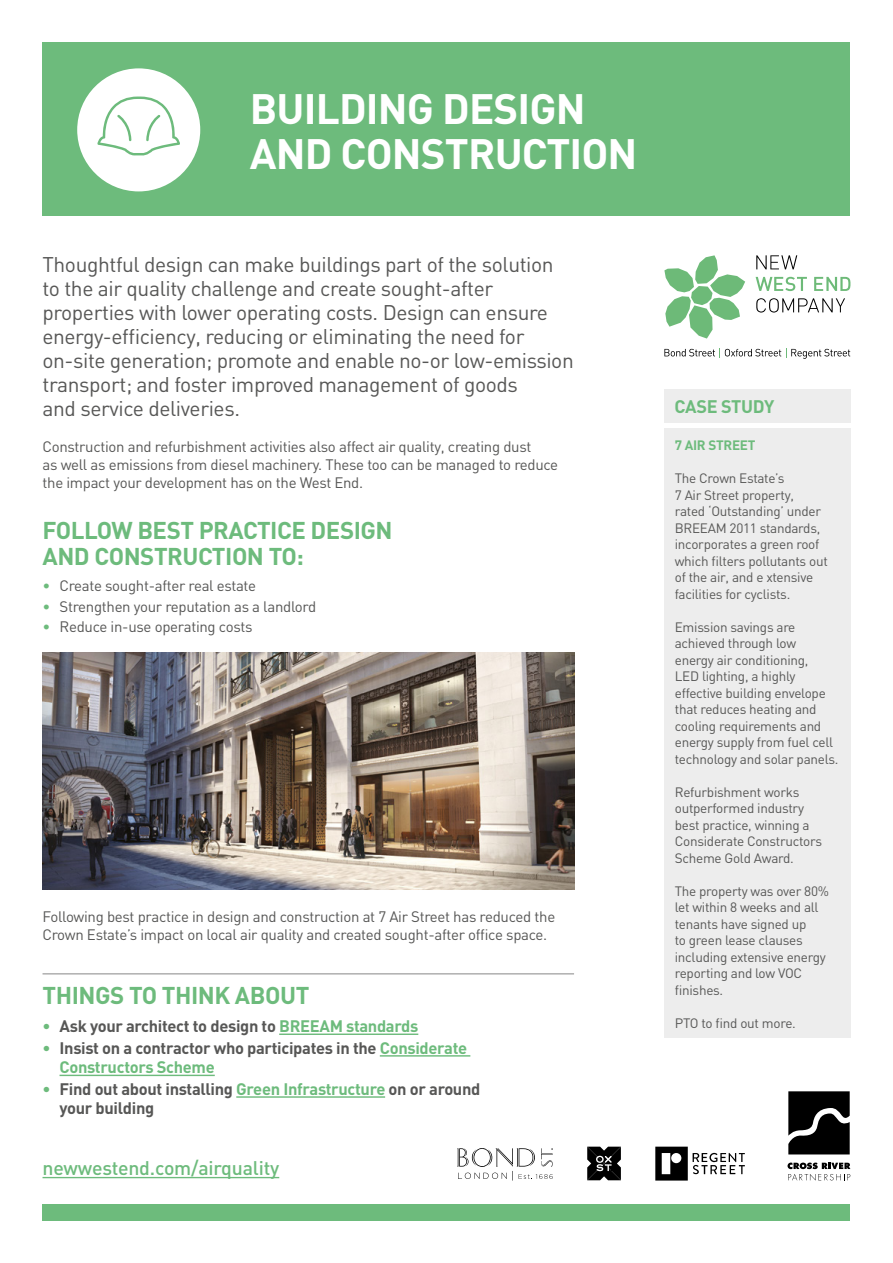
<style>
.page{position:relative;width:893px;height:1263px;background:#fff}
.page>*{position:absolute;margin:0;border:0;box-sizing:border-box;transform-origin:0 0}
.t1{font:700 42px/45px "DIN";letter-spacing:-.02em;color:#fff}
.t2{font:700 24px/25.5px "DIN";letter-spacing:-.02em;color:#6dbb7c}
.t3{font:21px/24px "DIN";letter-spacing:-.02em;color:#575756}
.t4{font:500 19.5px "DIN";letter-spacing:-.01em;color:#6dbb7c}
.t5{font:700 18px "DIN";letter-spacing:-.02em;color:#6dbb7c}
.t6{font:700 16.5px/19.5px "DIN";letter-spacing:-.02em;color:#575756}
.t7{font:15px/18px "DIN";letter-spacing:-.02em;color:#575756}
.t8{font:13.5px/16.5px "DIN";letter-spacing:-.02em;color:#575756}
.t9{font:700 13.5px "DIN";letter-spacing:-.02em;color:#6dbb7c}
.s1{color:#6dbb7c}
</style>
<div class="page">
<div style="left:43px;top:43px;width:807px;height:173px;background:#6dbb7c"></div>
<div style="left:43px;top:1204px;width:807px;height:16px;background:#6dbb7c"></div>
<svg style="left:457px;top:1148px;width:96px;height:32px"></svg>
<svg style="left:655px;top:1147px;width:90px;height:33px"></svg>
<svg style="left:587px;top:1147px;width:34px;height:33px"></svg>
<hr style="left:43px;top:1177px;width:236px;height:1px;background:#6dbb7c">
<svg style="left:756px;top:298px;width:89px;height:15px"></svg>
<svg style="left:756px;top:255px;width:41px;height:14px"></svg>
<svg style="left:756px;top:277px;width:51px;height:14px"></svg>
<svg style="left:814px;top:277px;width:36px;height:14px"></svg>
<svg style="left:664px;top:255px;width:81px;height:84px"></svg>
<svg style="left:664px;top:348px;width:186px;height:11px"></svg>
<svg style="left:787px;top:1162px;width:63px;height:18px"></svg>
<svg style="left:788px;top:1091px;width:62px;height:63px;background:#202020"></svg>
<div style="left:77px;top:68px;width:123px;height:123px;background:#fff;border-radius:50%"></div>
<svg style="left:97px;top:97px;width:83px;height:59px"></svg>
<hr style="left:43px;top:973px;width:531px;height:1px;background:#878787">
<hr style="left:279px;top:1033px;width:139px;height:2px;background:#6dbb7c">
<hr style="left:380px;top:1055px;width:90px;height:1px;background:#6dbb7c">
<hr style="left:60px;top:1075px;width:155px;height:1px;background:#6dbb7c">
<hr style="left:236px;top:1096px;width:149px;height:2px;background:#6dbb7c">
<div style="left:664px;top:389px;width:186px;height:34px;background:#ededed"></div>
<div style="left:664px;top:428px;width:186px;height:610px;background:#ededed"></div>
<img style="left:43px;top:652px;width:531px;height:238px">
<h1 class="t1" style="left:250px;top:85px;width:389px">BUILDING DESIGN<br>AND CONSTRUCTION</h1>
<p class="t3" style="left:43px;top:252px;width:533px">Thoughtful design can make buildings part of the solution to the air quality challenge and create sought-after properties with lower operating costs. Design can ensure energy-efficiency, reducing or eliminating the need for on-site generation; promote and enable no-or low-emission transport; and foster improved management of goods<br>and service deliveries.</p>
<p class="t7" style="left:43px;top:438px;width:517px">Construction and refurbishment activities also affect air quality, creating dust<br>as well as emissions from diesel machinery. These too can be managed to reduce the impact your development has on the West End.</p>
<h2 class="t2" style="left:43px;top:517px;width:352px">FOLLOW BEST PRACTICE DESIGN<br>AND CONSTRUCTION TO:</h2>
<p class="t7" style="left:43px;top:577px;width:215px"><span class="s1">•</span> Create sought-after real estate</p>
<p class="t7" style="left:43px;top:597px;width:275px"><span class="s1">•</span> Strengthen your reputation as a landlord</p>
<p class="t7" style="left:43px;top:617px;width:211px"><span class="s1">•</span> Reduce in-use operating costs</p>
<p class="t7" style="left:43px;top:907px;width:514px">Following best practice in design and construction at 7 Air Street has reduced the<br>Crown Estate’s impact on local air quality and created sought-after office space.</p>
<h2 class="t2" style="left:43px;top:981px;width:268px">THINGS TO THINK ABOUT</h2>
<p class="t6" style="left:43px;top:1015px;width:377px"><span class="s1">•</span> Ask your architect to design to <span class="s1">BREEAM standards</span></p>
<p class="t6" style="left:60px;top:1037px;width:409px;text-indent:-17px"><span class="s1">•</span> Insist on a contractor who participates in the <span class="s1">Considerate<br>Constructors Scheme</span></p>
<p class="t6" style="left:60px;top:1078px;width:422px;text-indent:-17px"><span class="s1">•</span> Find out about installing <span class="s1">Green Infrastructure</span> on or around your building</p>
<h3 class="t4" style="left:43px;top:1155px;width:238px">newwestend.com/airquality</h3>
<h3 class="t5" style="left:675px;top:394px;width:101px">CASE STUDY</h3>
<p class="t9" style="left:675px;top:436px;width:82px">7 AIR STREET</p>
<p class="t8" style="left:675px;top:470px;width:154px">The Crown Estate’s<br>7 Air Street property, rated ‘Outstanding’ under<br>BREEAM 2011 standards, incorporates a green roof which filters pollutants out of the air, and e xtensive facilities for cyclists.</p>
<p class="t8" style="left:675px;top:618px;width:165px">Emission savings are achieved through low energy air conditioning,<br>LED lighting, a highly effective building envelope that reduces heating and cooling requirements and energy supply from fuel cell technology and solar panels.</p>
<p class="t8" style="left:675px;top:783px;width:149px">Refurbishment works outperformed industry best practice, winning a<br>Considerate Constructors<br>Scheme Gold Award.</p>
<p class="t8" style="left:675px;top:882px;width:156px">The property was over 80% let within 8 weeks and all tenants have signed up<br>to green lease clauses including extensive energy reporting and low VOC finishes.</p>
<p class="t8" style="left:675px;top:1014px;width:123px">PTO to find out more.</p>
</div>
